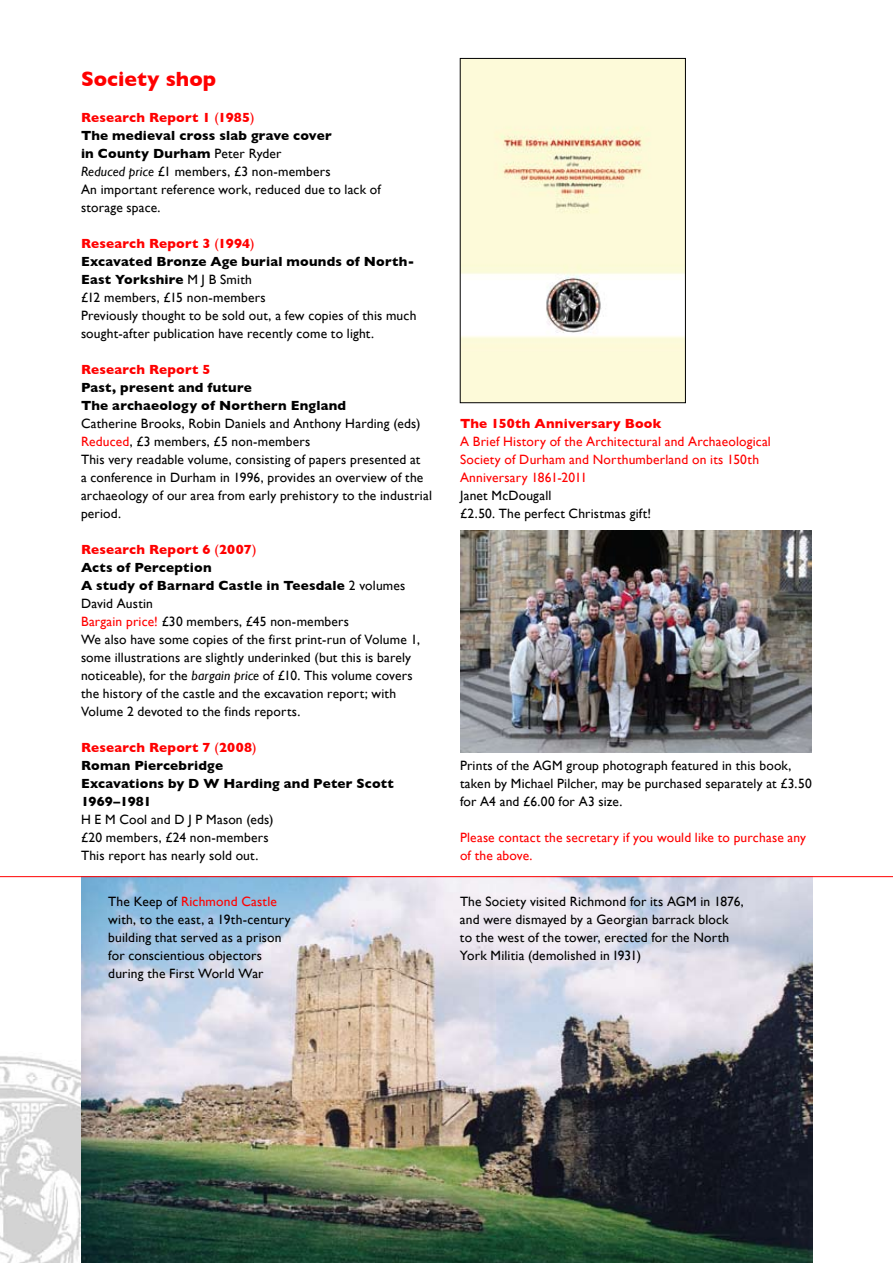
<style>
.page{position:relative;width:893px;height:1263px;background:#fff}
.page>*{position:absolute;margin:0;border:0;box-sizing:border-box;transform-origin:0 0}
.t1{font:700 21px "Gill Sans";letter-spacing:.005em;color:#f00}
.t2{font:13.5px/18px "Gill Sans";letter-spacing:.01em;color:#000}
.t3{font:13.5px/18px "Gill Sans";letter-spacing:.01em;color:#f00}
.t4{font:700 13.5px/18px "Gill Sans";letter-spacing:.015em;color:#000}
.t5{font:700 13.5px "Gill Sans";letter-spacing:.015em;color:#f00}
.s1{font-weight:700;color:#f00}
.s2{color:#f00}
.s3{font-weight:700}
.s4{font-style:italic}
.s5{font-weight:400;color:#f00}
</style>
<div class="page">
<img style="left:0;top:1056px;width:81px;height:207px">
<img style="left:81px;top:877px;width:731px;height:386px">
<img style="left:462px;top:60px;width:222px;height:341px">
<div style="left:460px;top:58px;width:226px;height:345px;border:1px solid #000"></div>
<img style="left:460px;top:530px;width:352px;height:222px">
<hr style="left:0;top:876px;width:893px;height:1px;background:#f00">
<h1 class="t1" style="left:81px;top:67px;width:137px">Society shop</h1>
<p class="t2" style="left:81px;top:109px;width:302px"><span class="s1">Research Report 1</span> <span class="s2">(</span><span class="s1">1985</span><span class="s2">)<br></span><span class="s3">The medieval cross slab grave cover<br>in County Durham</span> Peter Ryder<br><span class="s4">Reduced price</span> £1 members, £3 non-members<br>An important reference work, reduced due to lack of storage space.</p>
<p class="t2" style="left:81px;top:235px;width:337px"><span class="s1">Research Report 3</span> <span class="s2">(</span><span class="s1">1994</span><span class="s2">)<br></span><span class="s3">Excavated Bronze Age burial mounds of North-East Yorkshire</span> M J B Smith<br>£12 members, £15 non-members<br>Previously thought to be sold out, a few copies of this much sought-after publication have recently come to light.</p>
<p class="t5" style="left:81px;top:362px;width:131px">Research Report 5</p>
<p class="t4" style="left:81px;top:379px;width:267px">Past, present and future<br>The archaeology of Northern England</p>
<p class="t2" style="left:81px;top:415px;width:353px">Catherine Brooks, Robin Daniels and Anthony Harding (eds)<br><span class="s2">Reduced</span>, £3 members, £5 non-members<br>This very readable volume, consisting of papers presented at<br>a conference in Durham in 1996, provides an overview of the archaeology of our area from early prehistory to the industrial period.</p>
<p class="t2" style="left:81px;top:541px;width:341px"><span class="s1">Research Report 6</span> <span class="s2">(</span><span class="s1">2007</span><span class="s2">)<br></span><span class="s3">Acts of Perception<br>A study of Barnard Castle in Teesdale</span> 2 volumes David Austin<br><span class="s2">Bargain price!</span> £30 members, £45 non-members<br>We also have some copies of the first print-run of Volume 1, some illustrations are slightly underinked (but this is barely noticeable), for the <span class="s4">bargain price</span> of £10. This volume covers the history of the castle and the excavation report; with Volume 2 devoted to the finds reports.</p>
<p class="t4" style="left:81px;top:739px;width:314px"><span class="s2">Research Report 7</span> <span class="s5">(</span><span class="s2">2008</span><span class="s5">)<br></span>Roman Piercebridge<br>Excavations by D W Harding and Peter Scott<br>1969–1981</p>
<p class="t2" style="left:81px;top:811px;width:194px">H E M Cool and D J P Mason (eds) £20 members, £24 non-members<br>This report has nearly sold out.</p>
<p class="t2" style="left:108px;top:892px;width:184px">The Keep of <span class="s2">Richmond Castle </span>with, to the east, a 19th-century building that served as a prison for conscientious objectors during the First World War</p>
<p class="t5" style="left:460px;top:415px;width:203px">The 150th Anniversary Book</p>
<p class="t3" style="left:460px;top:432px;width:312px">A Brief History of the Architectural and Archaeological<br>Society of Durham and Northumberland on its 150th<br>Anniversary 1861-2011</p>
<p class="t2" style="left:460px;top:486px;width:193px">Janet McDougall<br>£2.50. The perfect Christmas gift!</p>
<p class="t2" style="left:460px;top:756px;width:353px">Prints of the AGM group photograph featured in this book, taken by Michael Pilcher, may be purchased separately at £3.50 for A4 and £6.00 for A3 size.</p>
<p class="t3" style="left:460px;top:828px;width:348px">Please contact the secretary if you would like to purchase any of the above.</p>
<p class="t2" style="left:460px;top:892px;width:285px">The Society visited Richmond for its AGM in 1876, and were dismayed by a Georgian barrack block to the west of the tower, erected for the North York Militia (demolished in 1931)</p>
</div>
